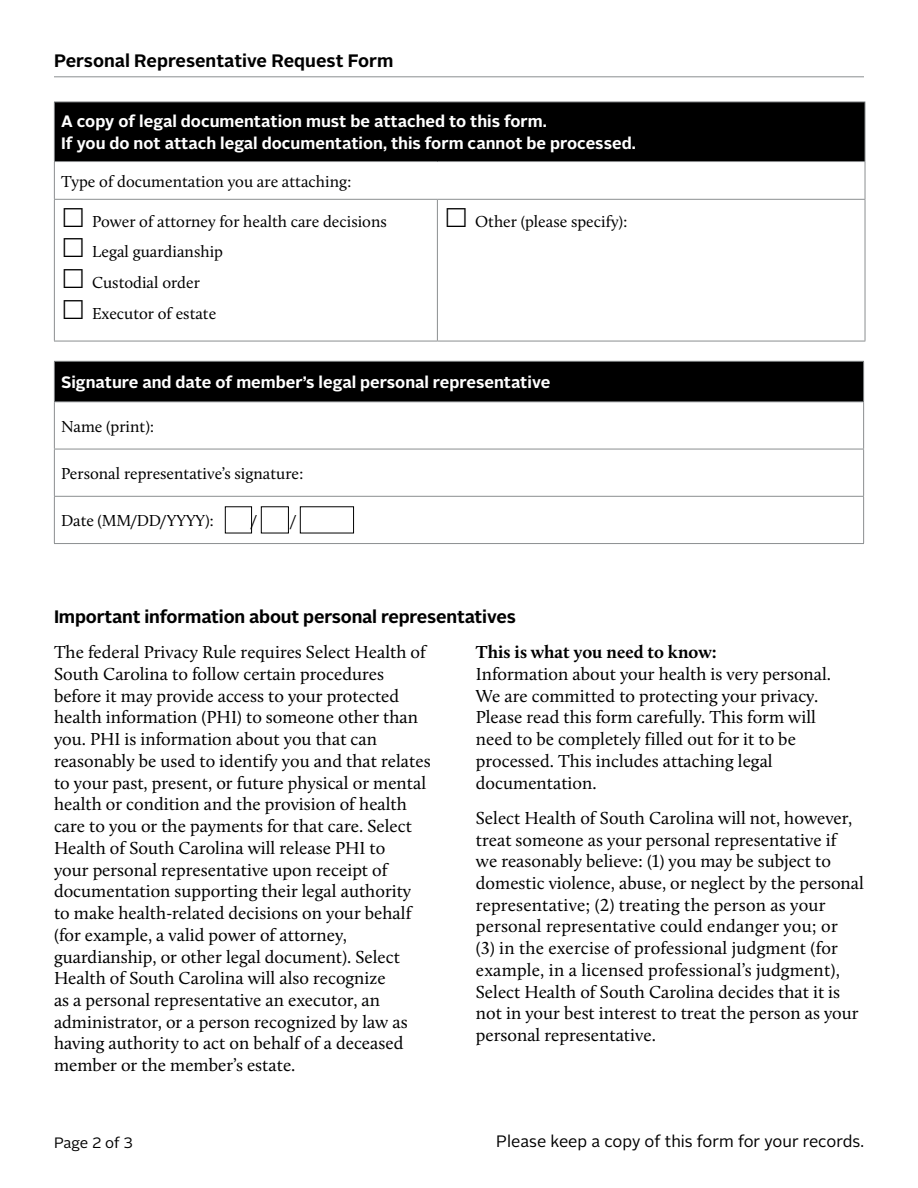
<style>
.page{position:relative;width:918px;height:1188px;background:#fff}
.page>*{position:absolute;margin:0;border:0;box-sizing:border-box;transform-origin:0 0}
.t1{font:18px/21.8px "Calluna";color:#000}
.topic_header{font:700 18px "Alright Sans";letter-spacing:-.01em;color:#000}
.topic_header-2{font:700 16.5px/22.5px "Alright Sans";color:#fff}
.body_copy{font:16.5px "Calluna";color:#000}
.Small_Copy_in_table{font:16.5px "Calluna";color:#000}
.t2{font:16.5px "Alright Sans";color:#000}
.t3{font:15px "Alright Sans";letter-spacing:-.01em;color:#000}
.s1{font-family:"Alright Sans";font-size:27px}
.s2{font-weight:700}
</style>
<div class="page">
<hr style="left:54px;top:76px;width:810px;height:1px;background:#8b8e90">
<div style="left:54px;top:102px;width:811px;height:60px;background:#000"></div>
<hr style="left:865px;top:102px;width:1px;height:59px;background:#8b8e90">
<hr style="left:865px;top:162px;width:1px;height:37px;background:#8b8e90">
<hr style="left:54px;top:102px;width:383px;height:1px;background:#8b8e90">
<hr style="left:54px;top:102px;width:1px;height:59px;background:#8b8e90">
<hr style="left:437px;top:102px;width:428px;height:1px;background:#8b8e90">
<hr style="left:54px;top:161px;width:383px;height:1px;background:#8b8e90">
<hr style="left:437px;top:161px;width:428px;height:1px;background:#8b8e90">
<hr style="left:54px;top:162px;width:1px;height:37px;background:#8b8e90">
<hr style="left:54px;top:199px;width:383px;height:1px;background:#8b8e90">
<hr style="left:54px;top:200px;width:1px;height:141px;background:#8b8e90">
<hr style="left:437px;top:199px;width:428px;height:1px;background:#8b8e90">
<hr style="left:437px;top:200px;width:1px;height:141px;background:#8b8e90">
<hr style="left:865px;top:200px;width:1px;height:141px;background:#8b8e90">
<hr style="left:54px;top:341px;width:383px;height:1px;background:#8b8e90">
<hr style="left:437px;top:341px;width:428px;height:1px;background:#8b8e90">
<div style="left:54px;top:361px;width:810px;height:41px;background:#000"></div>
<hr style="left:54px;top:361px;width:810px;height:1px;background:#8b8e90">
<hr style="left:54px;top:362px;width:1px;height:39px;background:#8b8e90">
<hr style="left:54px;top:401px;width:810px;height:1px;background:#8b8e90">
<hr style="left:863px;top:362px;width:1px;height:39px;background:#8b8e90">
<hr style="left:54px;top:402px;width:1px;height:47px;background:#8b8e90">
<hr style="left:863px;top:402px;width:1px;height:47px;background:#8b8e90">
<hr style="left:54px;top:449px;width:810px;height:1px;background:#8b8e90">
<hr style="left:54px;top:449px;width:1px;height:47px;background:#8b8e90">
<hr style="left:863px;top:449px;width:1px;height:47px;background:#8b8e90">
<hr style="left:54px;top:496px;width:810px;height:1px;background:#8b8e90">
<hr style="left:54px;top:497px;width:1px;height:46px;background:#8b8e90">
<hr style="left:863px;top:497px;width:1px;height:46px;background:#8b8e90">
<hr style="left:54px;top:543px;width:810px;height:1px;background:#8b8e90">
<div style="left:225px;top:506px;width:27px;height:27px;border:1px solid #000"></div>
<div style="left:261px;top:506px;width:28px;height:27px;border:1px solid #000"></div>
<div style="left:300px;top:506px;width:54px;height:27px;border:1px solid #000"></div>
<p class="topic_header" style="left:54px;top:48px;width:341px">Personal Representative Request Form</p>
<p class="topic_header-2" style="left:61px;top:110px;width:576px">A copy of legal documentation must be attached to this form.<br>If you do not attach legal documentation, this form cannot be processed.</p>
<p class="body_copy" style="left:61px;top:171px;width:292px">Type of documentation you are attaching:</p>
<p class="body_copy" style="left:61px;top:211px;width:327px"><span class="s1">□</span> Power of attorney for health care decisions</p>
<p class="body_copy" style="left:61px;top:242px;width:163px"><span class="s1">□</span> Legal guardianship</p>
<p class="body_copy" style="left:61px;top:273px;width:140px"><span class="s1">□</span> Custodial order</p>
<p class="body_copy" style="left:61px;top:303px;width:157px"><span class="s1">□</span> Executor of estate</p>
<p class="body_copy" style="left:444px;top:211px;width:185px"><span class="s1">□</span> Other (please specify):</p>
<p class="topic_header-2" style="left:61px;top:371px;width:491px">Signature and date of member’s legal personal representative</p>
<p class="Small_Copy_in_table" style="left:61px;top:416px;width:95px">Name (print):</p>
<p class="Small_Copy_in_table" style="left:61px;top:463px;width:244px">Personal representative’s signature:</p>
<p class="body_copy" style="left:61px;top:511px;width:154px">Date (MM/DD/YYYY):</p>
<p class="body_copy" style="left:251px;top:511px;width:7px">/</p>
<p class="body_copy" style="left:290px;top:511px;width:7px">/</p>
<p class="topic_header" style="left:54px;top:604px;width:463px">Important information about personal representatives</p>
<p class="t1" style="left:54px;top:641px;width:378px">The federal Privacy Rule requires Select Health of South Carolina to follow certain procedures before it may provide access to your protected health information (PHI) to someone other than you. PHI is information about you that can reasonably be used to identify you and that relates to your past, present, or future physical or mental health or condition and the provision of health care to you or the payments for that care. Select Health of South Carolina will release PHI to<br>your personal representative upon receipt of documentation supporting their legal authority to make health-related decisions on your behalf (for example, a valid power of attorney, guardianship, or other legal document). Select Health of South Carolina will also recognize<br>as a personal representative an executor, an administrator, or a person recognized by law as having authority to act on behalf of a deceased member or the member’s estate.</p>
<p class="t1" style="left:476px;top:641px;width:357px"><span class="s2">This is what you need to know:<br></span>Information about your health is very personal.<br>We are committed to protecting your privacy.<br>Please read this form carefully. This form will need to be completely filled out for it to be processed. This includes attaching legal documentation.</p>
<p class="t1" style="left:476px;top:807px;width:390px">Select Health of South Carolina will not, however, treat someone as your personal representative if<br>we reasonably believe: (1) you may be subject to domestic violence, abuse, or neglect by the personal representative; (2) treating the person as your personal representative could endanger you; or<br>(3) in the exercise of professional judgment (for example, in a licensed professional’s judgment), Select Health of South Carolina decides that it is not in your best interest to treat the person as your personal representative.</p>
<p class="t3" style="left:54px;top:1132px;width:80px">Page 2 of 3</p>
<p class="t2" style="left:496px;top:1130px;width:369px">Please keep a copy of this form for your records.</p>
</div>
